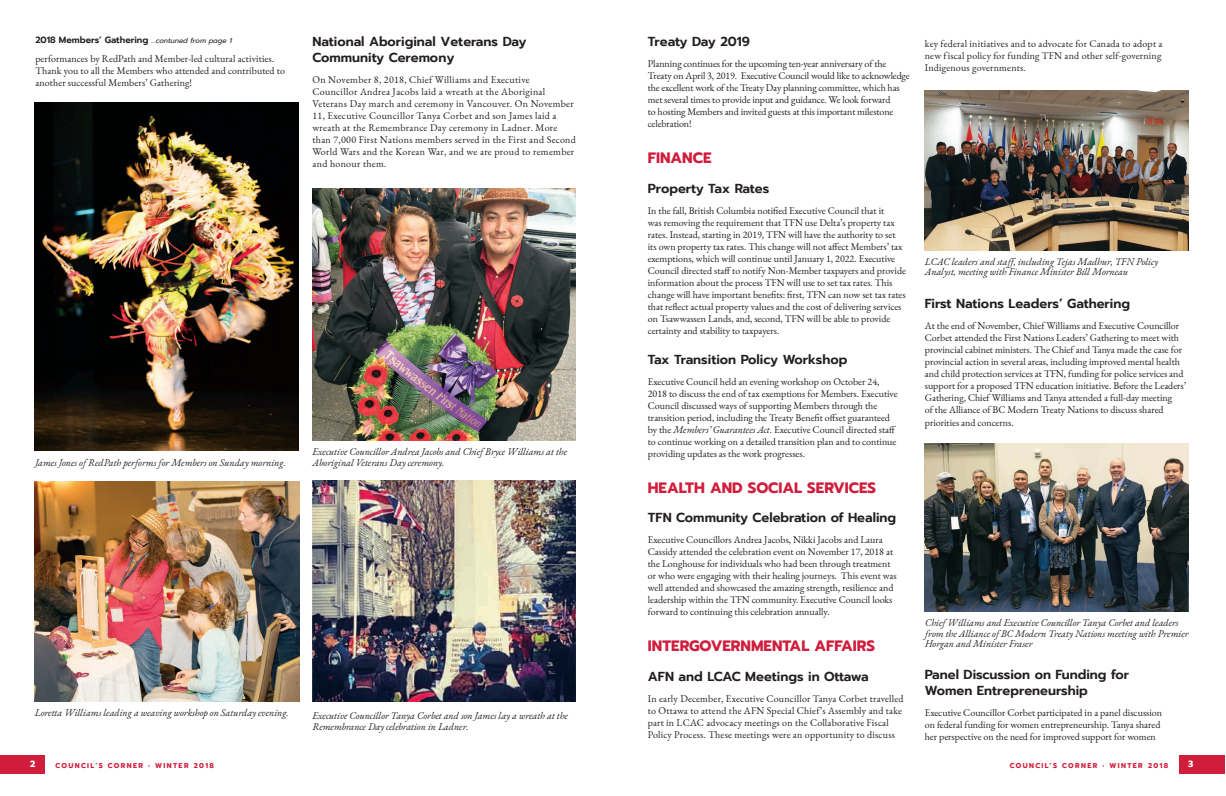
<style>
.page{position:relative;width:1226px;height:796px;background:#fff}
.page>*{position:absolute;margin:0;border:0;box-sizing:border-box;transform-origin:0 0}
.Heading_2{font:700 15px "Prompt";color:#d11d3c}
.Heading_3{font:600 13px/16px "Prompt";color:#231f20}
.body_text{font:10px/12px "EB Garamond";color:#231f20}
.captions{font:italic 10px/10.5px "EB Garamond";color:#231f20}
.body_text-2{font:10px/12px "EB Garamond";letter-spacing:.03em;color:#231f20}
.body_text-3{font:10px/12px "EB Garamond";letter-spacing:.02em;color:#231f20}
.Heading_3-2{font:600 9px "Prompt";color:#231f20}
.body_text-4{font:700 9px "Prompt";color:#fff}
.body_text-5{font:700 7px "Prompt";letter-spacing:.2em;color:#d11d3c}
.s1{font-weight:400;font-style:italic;font-size:7px}
.s2{font-style:italic}
</style>
<div class="page">
<div style="left:1178px;top:755px;width:45px;height:18px;background:#d11d3c"></div>
<div style="left:0;top:755px;width:44px;height:18px;background:#d11d3c"></div>
<img style="left:35px;top:103px;width:264px;height:347px">
<img style="left:35px;top:481px;width:264px;height:219px">
<img style="left:312px;top:480px;width:263px;height:220px">
<img style="left:312px;top:188px;width:263px;height:252px">
<img style="left:924px;top:90px;width:263px;height:160px">
<img style="left:924px;top:443px;width:263px;height:168px">
<p class="Heading_3-2" style="left:35px;top:33px;width:198px">2018 Members’ Gathering <span class="s1">…contuned from page 1</span></p>
<p class="body_text" style="left:35px;top:52px;width:251px">performances by RedPath and Member-led cultural activities.<br>Thank you to all the Members who attended and contributed to another successful Members’ Gathering!</p>
<p class="Heading_3" style="left:312px;top:34px;width:215px">National Aboriginal Veterans Day<br>Community Ceremony</p>
<p class="body_text-2" style="left:312px;top:74px;width:265px">On November 8, 2018, Chief Williams and Executive Councillor Andrea Jacobs laid a wreath at the Aboriginal Veterans Day march and ceremony in Vancouver. On November 11, Executive Councillor Tanya Corbet and son James laid a wreath at the Remembrance Day ceremony in Ladner. More than 7,000 First Nations members served in the First and Second World Wars and the Korean War, and we are proud to remember and honour them.</p>
<p class="captions" style="left:35px;top:456px;width:252px">James Jones of RedPath performs for Members on Sunday morning.</p>
<p class="captions" style="left:312px;top:446px;width:256px">Executive Councillor Andrea Jacobs and Chief Bryce Williams at the<br>Aboriginal Veterans Day ceremony.</p>
<p class="captions" style="left:35px;top:706px;width:255px">Loretta Williams leading a weaving workshop on Saturday evening.</p>
<p class="captions" style="left:312px;top:710px;width:257px">Executive Councillor Tanya Corbet and son James lay a wreath at the<br>Remembrance Day celebration in Ladner.</p>
<p class="Heading_3" style="left:647px;top:34px;width:104px">Treaty Day 2019</p>
<p class="body_text" style="left:647px;top:58px;width:263px">Planning continues for the upcoming ten-year anniversary of the Treaty on April 3, 2019. Executive Council would like to acknowledge the excellent work of the Treaty Day planning committee, which has met several times to provide input and guidance. We look forward<br>to hosting Members and invited guests at this important milestone celebration!</p>
<p class="Heading_2" style="left:647px;top:147px;width:65px">FINANCE</p>
<p class="Heading_3" style="left:647px;top:180px;width:123px">Property Tax Rates</p>
<p class="body_text" style="left:647px;top:204px;width:259px">In the fall, British Columbia notified Executive Council that it<br>was removing the requirement that TFN use Delta’s property tax rates. Instead, starting in 2019, TFN will have the authority to set its own property tax rates. This change will not affect Members’ tax exemptions, which will continue until January 1, 2022. Executive Council directed staff to notify Non-Member taxpayers and provide information about the process TFN will use to set tax rates. This change will have important benefits: first, TFN can now set tax rates that reflect actual property values and the cost of delivering services on Tsawwassen Lands, and, second, TFN will be able to provide certainty and stability to taxpayers.</p>
<p class="Heading_3" style="left:647px;top:351px;width:201px">Tax Transition Policy Workshop</p>
<p class="body_text" style="left:647px;top:375px;width:251px">Executive Council held an evening workshop on October 24, 2018 to discuss the end of tax exemptions for Members. Executive Council discussed ways of supporting Members through the transition period, including the Treaty Benefit offset guaranteed by the <span class="s2">Members’ Guarantees Act</span>. Executive Council directed staff to continue working on a detailed transition plan and to continue providing updates as the work progresses.</p>
<p class="Heading_2" style="left:647px;top:476px;width:230px">HEALTH AND SOCIAL SERVICES</p>
<p class="Heading_3" style="left:647px;top:509px;width:250px">TFN Community Celebration of Healing</p>
<p class="body_text" style="left:647px;top:533px;width:250px">Executive Councillors Andrea Jacobs, Nikki Jacobs and Laura Cassidy attended the celebration event on November 17, 2018 at the Longhouse for individuals who had been through treatment or who were engaging with their healing journeys. This event was well attended and showcased the amazing strength, resilience and leadership within the TFN community. Executive Council looks forward to continuing this celebration annually.</p>
<p class="Heading_2" style="left:647px;top:634px;width:229px">INTERGOVERNMENTAL AFFAIRS</p>
<p class="Heading_3" style="left:647px;top:668px;width:222px">AFN and LCAC Meetings in Ottawa</p>
<p class="body_text-3" style="left:647px;top:692px;width:257px">In early December, Executive Councillor Tanya Corbet travelled to Ottawa to attend the AFN Special Chief’s Assembly and take part in LCAC advocacy meetings on the Collaborative Fiscal Policy Process. These meetings were an opportunity to discuss</p>
<p class="body_text" style="left:924px;top:37px;width:239px;text-align:justify">key federal initiatives and to advocate for Canada to adopt a new fiscal policy for funding TFN and other self-governing Indigenous governments.</p>
<p class="captions" style="left:924px;top:256px;width:235px">LCAC leaders and staff, including Tejas Madhur, TFN Policy<br>Analyst, meeting with Finance Minister Bill Morneau</p>
<p class="Heading_3" style="left:924px;top:295px;width:207px">First Nations Leaders’ Gathering</p>
<p class="body_text" style="left:924px;top:320px;width:263px">At the end of November, Chief Williams and Executive Councillor Corbet attended the First Nations Leaders’ Gathering to meet with provincial cabinet ministers. The Chief and Tanya made the case for provincial action in several areas, including improved mental health and child protection services at TFN, funding for police services and support for a proposed TFN education initiative. Before the Leaders’ Gathering, Chief Williams and Tanya attended a full-day meeting<br>of the Alliance of BC Modern Treaty Nations to discuss shared priorities and concerns.</p>
<p class="captions" style="left:924px;top:617px;width:265px">Chief Williams and Executive Councillor Tanya Corbet and leaders from the Alliance of BC Modern Treaty Nations meeting with Premier<br>Horgan and Minister Fraser</p>
<p class="Heading_3" style="left:924px;top:666px;width:206px">Panel Discussion on Funding for<br>Women Entrepreneurship</p>
<p class="body_text" style="left:924px;top:706px;width:239px">Executive Councillor Corbet participated in a panel discussion on federal funding for women entrepreneurship. Tanya shared her perspective on the need for improved support for women</p>
<p class="body_text-4" style="left:30px;top:756px;width:7px">2</p>
<p class="body_text-5" style="left:55px;top:759px;width:160px">COUNCIL’S CORNER • WINTER 2018</p>
<p class="body_text-5" style="left:1009px;top:759px;width:160px">COUNCIL’S CORNER • WINTER 2018</p>
<p class="body_text-4" style="left:1187px;top:756px;width:7px">3</p>
</div>
